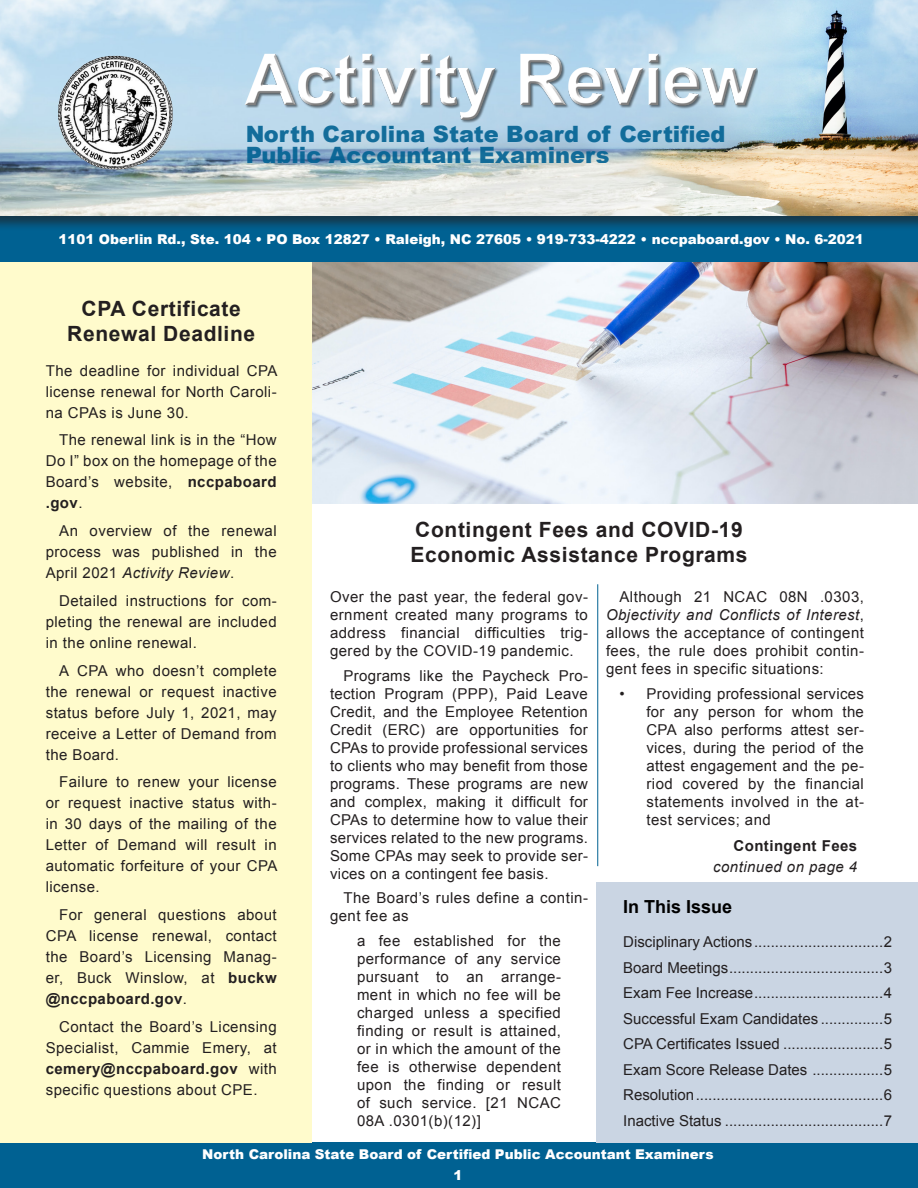
<style>
.page{position:relative;width:918px;height:1188px;background:#fff}
.page>*{position:absolute;margin:0;border:0;box-sizing:border-box;transform-origin:0 0}
.t1{font:900 22.5px/21px "Arial";color:#006192}
.Headline_3{font:700 21px/25.2px "Arial";letter-spacing:.03em;color:#231f20;text-align:center}
.t2{font:700 18px "Arial";color:#000}
.Headline_3-2{font:15px/18px "Arial";letter-spacing:.03em;color:#231f20;text-align:justify}
.Headline_3-3{font:15px "Arial";color:#231f20}
.Headline_3-4{font:italic 15px "Arial";letter-spacing:.03em;color:#231f20}
.Headline_3-5{font:700 15px "Arial";letter-spacing:.03em;color:#231f20}
.t3{font:900 13.5px/21px "Arial";color:#fff;text-align:center}
.s1{font-weight:700}
.s2{font-style:italic}
</style>
<div class="page">
<div style="left:0;top:1143px;width:918px;height:45px;background:#006192"></div>
<div style="left:596px;top:882px;width:322px;height:261px;background:#cad5e3"></div>
<img style="left:312px;top:261px;width:606px;height:242px">
<div style="left:0;top:261px;width:312px;height:882px;background:#fffbcc"></div>
<div style="left:0;top:216px;width:918px;height:45px;background:#006192"></div>
<div style="left:0;top:0;width:918px;height:231px;background:#231f20;opacity:.62"></div>
<img style="left:0;top:0;width:918px;height:216px">
<img style="left:232px;top:39px;width:526px;height:88px">
<img style="left:54px;top:53px;width:122px;height:121px">
<hr style="left:597px;top:584px;width:1px;height:282px;background:#006192">
<h1 class="t1" style="left:245px;top:122px;width:482px">North Carolina State Board of Certified<br>Public Accountant Examiners</h1>
<p class="t3" style="left:52px;top:228px;width:816px">1101 Oberlin Rd., Ste. 104 • PO Box 12827 • Raleigh, NC 27605 • 919-733-4222 • nccpaboard.gov • No. 02-2015</p>
<p class="t3" style="left:58px;top:228px;width:807px">1101 Oberlin Rd., Ste. 104 • PO Box 12827 • Raleigh, NC 27605 • 919-733-4222 • nccpaboard.gov • No. 6-2021</p>
<p class="Headline_3" style="left:67px;top:297px;width:190px">CPA Certificate<br>Renewal Deadline</p>
<p class="Headline_3-2" style="left:46px;top:360px;width:233px;line-height:21px">The deadline for individual CPA license renewal for North Caroli&shy;na CPAs is June 30.</p>
<p class="Headline_3-2" style="left:46px;top:430px;width:233px;line-height:21px;text-indent:14px">The renewal link is in the “How Do I” box on the homepage of the Board’s website, <span class="s1">nccpaboard .gov</span>.</p>
<p class="Headline_3-2" style="left:46px;top:520px;width:232px;line-height:21px;text-indent:14px">An overview of the renewal process was published in the April 2021 <span class="s2">Activity Review</span>.</p>
<p class="Headline_3-2" style="left:46px;top:590px;width:232px;line-height:21px;text-indent:14px">Detailed instructions for com&shy;pleting the renewal are included in the online renewal.</p>
<p class="Headline_3-2" style="left:46px;top:660px;width:232px;line-height:21px;text-indent:14px">A CPA who doesn’t complete the renewal or request inactive status before July 1, 2021, may receive a Letter of Demand from the Board.</p>
<p class="Headline_3-2" style="left:46px;top:772px;width:233px;line-height:21px;text-indent:14px">Failure to renew your license or request inactive status with&shy;in 30 days of the mailing of the Letter of Demand will result in automatic forfeiture of your CPA license.</p>
<p class="Headline_3-2" style="left:46px;top:904px;width:233px;line-height:21px;text-indent:14px">For general questions about CPA license renewal, contact the Board’s Licensing Manag&shy;er, Buck Winslow, at <span class="s1">buckw @nccpaboard.gov</span>.</p>
<p class="Headline_3-2" style="left:46px;top:1016px;width:232px;line-height:21px;text-indent:14px">Contact the Board’s Licensing Specialist, Cammie Emery, at <span class="s1">cemery@nccpaboard.gov</span> with specific questions about CPE.</p>
<p class="Headline_3" style="left:410px;top:518px;width:339px;text-align:left">Contingent Fees and COVID-19<br>Economic Assistance Programs</p>
<p class="Headline_3-2" style="left:330px;top:588px;width:259px">Over the past year, the federal gov&shy;ernment created many programs to address financial difficulties trig&shy;gered by the COVID-19 pandemic.</p>
<p class="Headline_3-2" style="left:330px;top:667px;width:259px;text-indent:14px">Programs like the Paycheck Pro&shy;tection Program (PPP), Paid Leave Credit, and the Employee Retention Credit (ERC) are opportunities for CPAs to provide professional services to clients who may benefit from those programs. These programs are new and complex, making it difficult for CPAs to determine how to value their services related to the new programs.<br>Some CPAs may seek to provide ser&shy;vices on a contingent fee basis.</p>
<p class="Headline_3-2" style="left:330px;top:889px;width:259px;text-indent:14px">The Board’s rules define a contin&shy;gent fee as</p>
<p class="Headline_3-2" style="left:357px;top:932px;width:205px">a fee established for the performance of any service pursuant to an arrange&shy;ment in which no fee will be charged unless a specified finding or result is attained, or in which the amount of the fee is otherwise dependent upon the finding or result of such service. [21 NCAC 08A .0301(b)(12)]</p>
<p class="Headline_3-2" style="left:606px;top:588px;width:260px;text-indent:14px">Although 21 NCAC 08N .0303, <span class="s2">Objectivity and Conflicts of Interest</span>, allows the acceptance of contingent fees, the rule does prohibit contin&shy;gent fees in specific situations:</p>
<p class="Headline_3-2" style="left:646px;top:685px;width:219px;text-indent:-27px">• Providing professional services for any person for whom the CPA also performs attest ser&shy;vices, during the period of the attest engagement and the pe&shy;riod covered by the financial statements involved in the at&shy;test services; and</p>
<p class="Headline_3-5" style="left:733px;top:836px;width:125px">Contingent Fees</p>
<p class="Headline_3-4" style="left:713px;top:857px;width:146px">continued on page 4</p>
<p class="t2" style="left:623px;top:894px;width:111px">In This Issue</p>
<p class="Headline_3-3" style="left:623px;top:932px;width:270px">Disciplinary Actions...............................2</p>
<p class="Headline_3-3" style="left:623px;top:957px;width:270px">Board Meetings.....................................3</p>
<p class="Headline_3-3" style="left:623px;top:983px;width:270px">Exam Fee Increase...............................4</p>
<p class="Headline_3-3" style="left:623px;top:1008px;width:197px">Successful Exam Candidates</p>
<p class="Headline_3-2" style="left:884px;top:1009px;width:10px">5</p>
<p class="Headline_3-3" style="left:623px;top:1034px;width:270px">CPA Certificates Issued ........................5</p>
<p class="Headline_3-3" style="left:623px;top:1059px;width:186px">Exam Score Release Dates</p>
<p class="Headline_3-2" style="left:884px;top:1060px;width:10px">5</p>
<p class="Headline_3-3" style="left:623px;top:1085px;width:270px">Resolution.............................................6</p>
<p class="Headline_3-3" style="left:623px;top:1110px;width:270px">Inactive Status ......................................7</p>
<p class="t3" style="left:202px;top:1143px;width:513px">North Carolina State Board of Certified Public Accountant Examiners<br>1</p>
</div>
